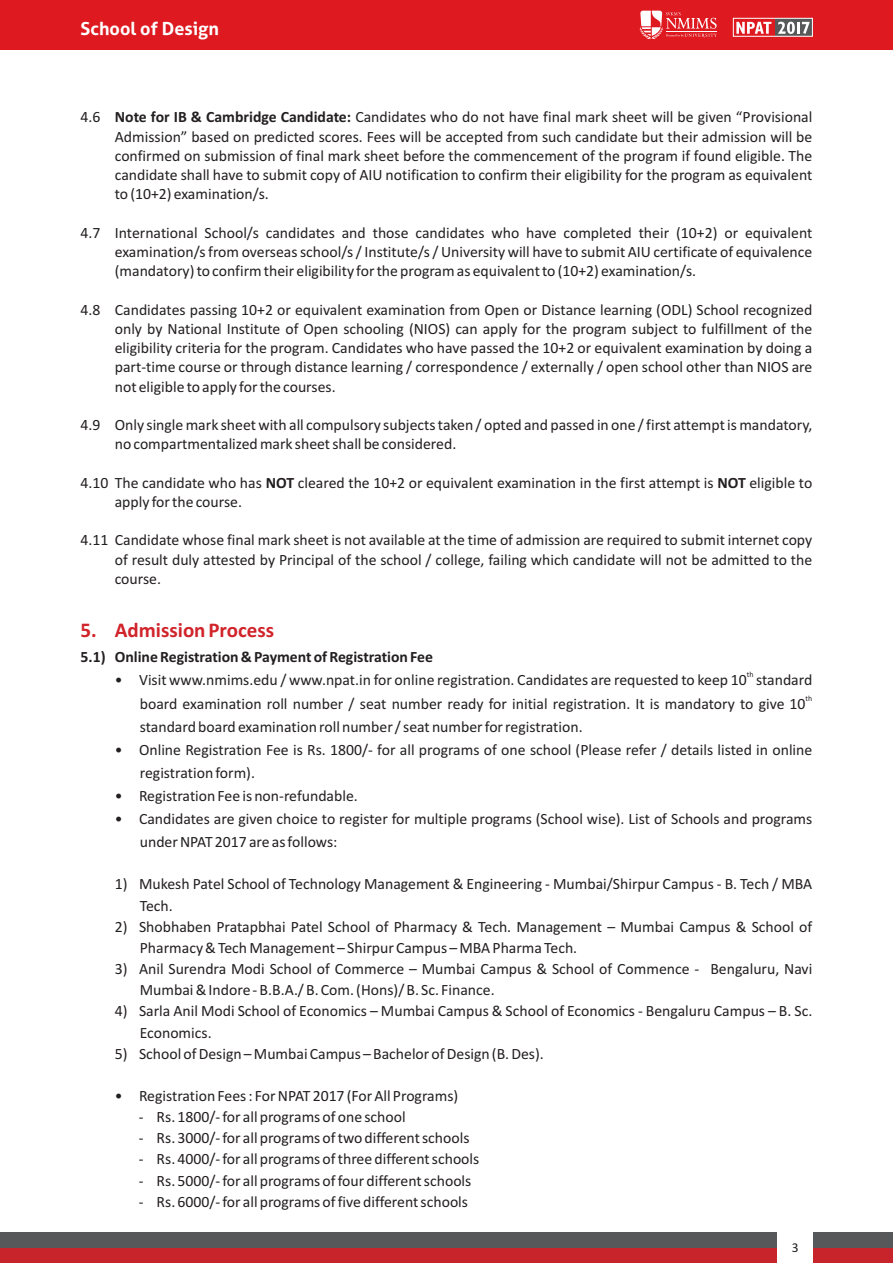
<style>
.page{position:relative;width:893px;height:1263px;background:#fff}
.page>*{position:absolute;margin:0;border:0;box-sizing:border-box;transform-origin:0 0}
.t1{font:700 21px "Calibri";color:#d1232a}
.t2{font:700 18px "Aller";color:#fff}
.t3{font:15.75px/19.2px "Calibri";color:#231f20}
.t4{font:700 15.75px "Calibri";color:#231f20}
.t5{font:13.5px "Calibri";color:#231f20}
.t6{font:7.8px "Calibri";color:#231f20}
.s1{font-weight:700}
</style>
<div class="page">
<div style="left:0;top:1247px;width:893px;height:16px;background:#c8242b"></div>
<div style="left:0;top:1232px;width:893px;height:15px;background:#57585a"></div>
<div style="left:777px;top:1232px;width:35px;height:31px;background:#fff"></div>
<div style="left:0;top:0;width:893px;height:50px;background:#de1920"></div>
<svg style="left:639px;top:11px;width:78px;height:28px"></svg>
<div style="left:733px;top:18px;width:42px;height:18px;background:linear-gradient(to right,#de181f,#de1b22)"></div>
<div style="left:775px;top:18px;width:37px;height:18px;background:#57585a"></div>
<svg style="left:736px;top:22px;width:35px;height:12px"></svg>
<svg style="left:778px;top:22px;width:32px;height:12px"></svg>
<div style="left:733px;top:18px;width:80px;height:19px;border:1px solid #fff"></div>
<p class="t2" style="left:81px;top:22px;width:140px">School of Design</p>
<p class="t3" style="left:115px;top:109px;width:699px;text-align:justify;text-indent:-34px">4.6 <span class="s1">Note for IB &amp; Cambridge Candidate:</span> Candidates who do not have final mark sheet will be given “Provisional Admission” based on predicted scores. Fees will be accepted from such candidate but their admission will be confirmed on submission of final mark sheet before the commencement of the program if found eligible. The candidate shall have to submit copy of AIU notification to confirm their eligibility for the program as equivalent to (10+2) examination/s.</p>
<p class="t3" style="left:115px;top:224px;width:699px;text-align:justify;text-indent:-34px">4.7 International School/s candidates and those candidates who have completed their (10+2) or equivalent examination/s from overseas school/s / Institute/s / University will have to submit AIU certificate of equivalence (mandatory) to confirm their eligibility for the program as equivalent to (10+2) examination/s.</p>
<p class="t3" style="left:115px;top:301px;width:699px;text-align:justify;text-indent:-34px">4.8 Candidates passing 10+2 or equivalent examination from Open or Distance learning (ODL) School recognized only by National Institute of Open schooling (NIOS) can apply for the program subject to fulfillment of the eligibility criteria for the program. Candidates who have passed the 10+2 or equivalent examination by doing a part-time course or through distance learning / correspondence / externally / open school other than NIOS are not eligible to apply for the courses.</p>
<p class="t3" style="left:115px;top:416px;width:699px;text-indent:-34px">4.9 Only single mark sheet with all compulsory subjects taken / opted and passed in one / first attempt is mandatory, no compartmentalized mark sheet shall be considered.</p>
<p class="t3" style="left:115px;top:474px;width:699px;text-indent:-34px">4.10 The candidate who has <span class="s1">NOT</span> cleared the 10+2 or equivalent examination in the first attempt is <span class="s1">NOT</span> eligible to apply for the course.</p>
<p class="t3" style="left:115px;top:532px;width:699px;text-align:justify;text-indent:-34px">4.11 Candidate whose final mark sheet is not available at the time of admission are required to submit internet copy of result duly attested by Principal of the school / college, failing which candidate will not be admitted to the course.</p>
<h1 class="t1" style="left:81px;top:621px;width:195px">5. Admission Process</h1>
<p class="t4" style="left:81px;top:650px;width:27px">5.1)</p>
<p class="t6" style="left:747px;top:671px;width:8px">th</p>
<p class="t3" style="left:115px;top:672px;width:699px">• Visit www.nmims.edu / www.npat.in for online registration. Candidates are requested to keep 10 standard</p>
<p class="t6" style="left:806px;top:695px;width:8px">th</p>
<p class="t3" style="left:140px;top:693px;width:667px;line-height:23.1px">board examination roll number / seat number ready for initial registration. It is mandatory to give 10 standard board examination roll number / seat number for registration.</p>
<p class="t3" style="left:140px;top:739px;width:674px;line-height:23.1px;text-indent:-25px">• Online Registration Fee is Rs. 1800/- for all programs of one school (Please refer / details listed in online registration form).</p>
<p class="t3" style="left:115px;top:787px;width:245px">• Registration Fee is non-refundable.</p>
<p class="t3" style="left:140px;top:808px;width:674px;line-height:23.1px;text-indent:-25px">• Candidates are given choice to register for multiple programs (School wise). List of Schools and programs under NPAT 2017 are as follows:</p>
<p class="t3" style="left:140px;top:875px;width:674px;line-height:21.1px;text-indent:-25px">1) Mukesh Patel School of Technology Management &amp; Engineering - Mumbai/Shirpur Campus - B. Tech / MBA<br>Tech.</p>
<p class="t3" style="left:140px;top:917px;width:674px;line-height:21.1px;text-indent:-25px">2) Shobhaben Pratapbhai Patel School of Pharmacy &amp; Tech. Management – Mumbai Campus &amp; School of<br>Pharmacy &amp; Tech Management – Shirpur Campus – MBA Pharma Tech.</p>
<p class="t3" style="left:140px;top:959px;width:674px;line-height:21.1px;text-indent:-25px">3) Anil Surendra Modi School of Commerce – Mumbai Campus &amp; School of Commence - Bengaluru, Navi<br>Mumbai &amp; Indore - B.B.A./ B. Com. (Hons)/ B. Sc. Finance.</p>
<p class="t3" style="left:140px;top:1002px;width:674px;line-height:21.1px;text-indent:-25px">4) Sarla Anil Modi School of Economics – Mumbai Campus &amp; School of Economics - Bengaluru Campus – B. Sc.<br>Economics.</p>
<p class="t3" style="left:115px;top:1045px;width:431px">5) School of Design – Mumbai Campus – Bachelor of Design (B. Des).</p>
<p class="t3" style="left:115px;top:1087px;width:345px">• Registration Fees : For NPAT 2017 (For All Programs)</p>
<p class="t3" style="left:139px;top:1108px;width:268px">- Rs. 1800/- for all programs of one school</p>
<p class="t3" style="left:139px;top:1130px;width:332px">- Rs. 3000/- for all programs of two different schools</p>
<p class="t3" style="left:139px;top:1151px;width:342px">- Rs. 4000/- for all programs of three different schools</p>
<p class="t3" style="left:139px;top:1172px;width:334px">- Rs. 5000/- for all programs of four different schools</p>
<p class="t3" style="left:139px;top:1193px;width:331px">- Rs. 6000/- for all programs of five different schools</p>
<p class="t4" style="left:115px;top:650px;width:320px">Online Registration &amp; Payment of Registration Fee</p>
<p class="t5" style="left:792px;top:1242px;width:8px">3</p>
</div>
